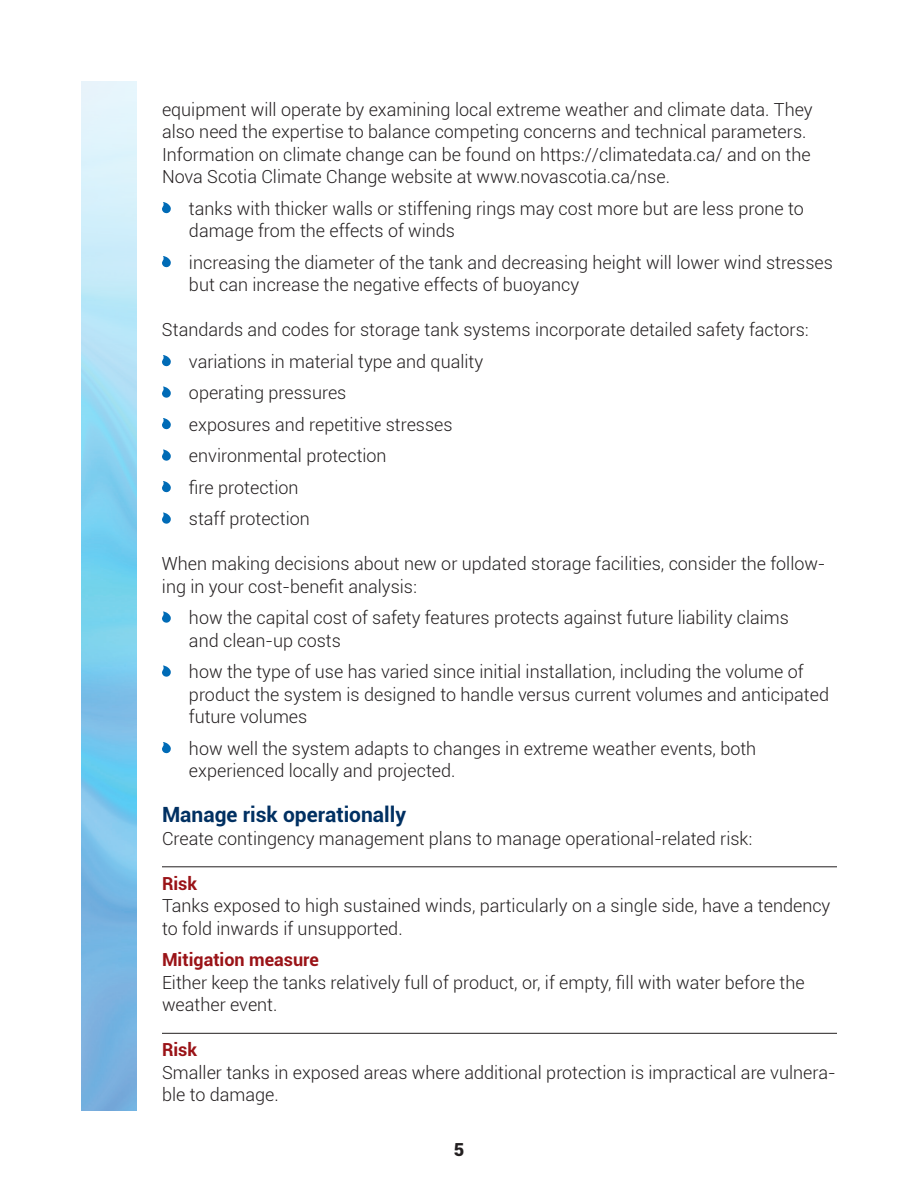
<style>
.page{position:relative;width:918px;height:1188px;background:#fff}
.page>*{position:absolute;margin:0;border:0;box-sizing:border-box;transform-origin:0 0}
.t1{font:700 21px "Roboto";color:#003062}
.t2{font:300 18px/22.5px "Roboto";color:#231f20}
.t3{font:700 18px "Roboto";color:#9a1317}
.t4{font:900 18px "Roboto";color:#231f20}
</style>
<div class="page">
<img style="left:81px;top:81px;width:55px;height:1029px">
<svg style="left:162px;top:202px;width:9px;height:12px"></svg>
<svg style="left:162px;top:256px;width:9px;height:12px"></svg>
<svg style="left:162px;top:355px;width:9px;height:12px"></svg>
<svg style="left:162px;top:387px;width:9px;height:11px"></svg>
<svg style="left:162px;top:418px;width:9px;height:12px"></svg>
<svg style="left:162px;top:450px;width:9px;height:11px"></svg>
<svg style="left:162px;top:481px;width:9px;height:12px"></svg>
<svg style="left:162px;top:513px;width:9px;height:11px"></svg>
<svg style="left:162px;top:612px;width:9px;height:11px"></svg>
<svg style="left:162px;top:666px;width:9px;height:11px"></svg>
<svg style="left:162px;top:742px;width:9px;height:12px"></svg>
<hr style="left:162px;top:866px;width:675px;height:1px;background:#231f20">
<hr style="left:162px;top:1033px;width:675px;height:1px;background:#231f20">
<p class="t2" style="left:162px;top:97px;width:652px">equipment will operate by examining local extreme weather and climate data. They also need the expertise to balance competing concerns and technical parameters.<br>Information on climate change can be found on https://climatedata.ca/ and on the Nova Scotia Climate Change website at www.novascotia.ca/nse.</p>
<p class="t2" style="left:189px;top:196px;width:616px">tanks with thicker walls or stiffening rings may cost more but are less prone to damage from the effects of winds</p>
<p class="t2" style="left:189px;top:250px;width:645px">increasing the diameter of the tank and decreasing height will lower wind stresses but can increase the negative effects of buoyancy</p>
<p class="t2" style="left:189px;top:313px;width:621px;line-height:31.5px;text-indent:-27px">Standards and codes for storage tank systems incorporate detailed safety factors: variations in material type and quality<br>operating pressures<br>exposures and repetitive stresses<br>environmental protection<br>fire protection<br>staff protection</p>
<p class="t2" style="left:162px;top:552px;width:665px">When making decisions about new or updated storage facilities, consider the follow&shy;ing in your cost-benefit analysis:</p>
<p class="t2" style="left:189px;top:606px;width:602px">how the capital cost of safety features protects against future liability claims and clean-up costs</p>
<p class="t2" style="left:189px;top:660px;width:642px">how the type of use has varied since initial installation, including the volume of product the system is designed to handle versus current volumes and anticipated future volumes</p>
<p class="t2" style="left:189px;top:736px;width:569px">how well the system adapts to changes in extreme weather events, both experienced locally and projected.</p>
<p class="t1" style="left:162px;top:800px;width:246px">Manage risk operationally</p>
<p class="t2" style="left:162px;top:826px;width:592px">Create contingency management plans to manage operational-related risk:</p>
<p class="t3" style="left:162px;top:871px;width:37px">Risk</p>
<p class="t2" style="left:162px;top:894px;width:670px">Tanks exposed to high sustained winds, particularly on a single side, have a tendency to fold inwards if unsupported.</p>
<p class="t3" style="left:162px;top:947px;width:158px">Mitigation measure</p>
<p class="t2" style="left:162px;top:970px;width:644px">Either keep the tanks relatively full of product, or, if empty, fill with water before the weather event.</p>
<p class="t3" style="left:162px;top:1037px;width:37px">Risk</p>
<p class="t2" style="left:162px;top:1060px;width:675px">Smaller tanks in exposed areas where additional protection is impractical are vulnera&shy;ble to damage.</p>
<p class="t4" style="left:454px;top:1137px;width:12px">5</p>
</div>
